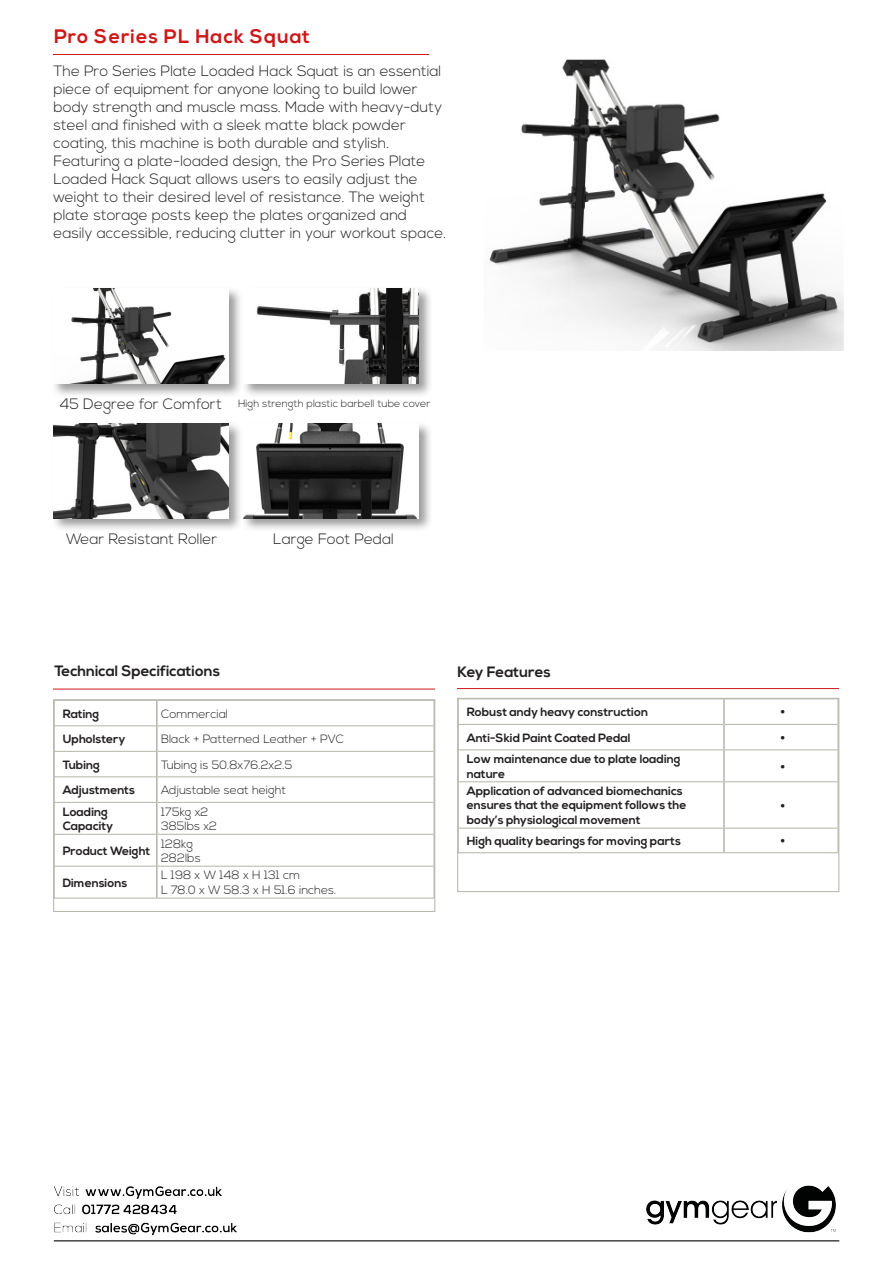
<style>
.page{position:relative;width:893px;height:1263px;background:#fff}
.page>*{position:absolute;margin:0;border:0;box-sizing:border-box;transform-origin:0 0}
.t1{font:700 19.5px "Nexa";letter-spacing:.05em;color:#ce1719}
.t2{font:300 18px "Nexa";color:#231f20}
.t3{font:300 15px/18px "Nexa";color:#231f20}
.t4{font:700 15px "Nexa";color:#231f20}
.t5{font:700 12px/14.4px "Nexa";color:#231f20}
.t6{font:300 12px "Nexa";color:#231f20}
.t7{font:300 10.5px "Nexa";color:#231f20}
</style>
<div class="page">
<img style="left:53px;top:1185px;width:787px;height:57px">
<hr style="left:53px;top:689px;width:382px;height:1px;background:#ce1719">
<hr style="left:54px;top:725px;width:102px;height:1px;background:#b4b4a8">
<hr style="left:158px;top:725px;width:275px;height:1px;background:#b4b4a8">
<hr style="left:54px;top:751px;width:102px;height:1px;background:#b4b4a8">
<hr style="left:158px;top:751px;width:275px;height:1px;background:#b4b4a8">
<hr style="left:54px;top:776px;width:102px;height:1px;background:#b4b4a8">
<hr style="left:158px;top:776px;width:275px;height:1px;background:#b4b4a8">
<hr style="left:54px;top:802px;width:102px;height:1px;background:#b4b4a8">
<hr style="left:158px;top:802px;width:275px;height:1px;background:#b4b4a8">
<hr style="left:54px;top:834px;width:102px;height:1px;background:#b4b4a8">
<hr style="left:158px;top:834px;width:275px;height:1px;background:#b4b4a8">
<hr style="left:54px;top:866px;width:102px;height:1px;background:#b4b4a8">
<hr style="left:158px;top:866px;width:275px;height:1px;background:#b4b4a8">
<hr style="left:54px;top:898px;width:103px;height:1px;background:#b4b4a8">
<hr style="left:157px;top:898px;width:278px;height:1px;background:#b4b4a8">
<hr style="left:156px;top:701px;width:2px;height:25px;background:#b4b4a8">
<hr style="left:156px;top:726px;width:2px;height:25px;background:#b4b4a8">
<hr style="left:156px;top:751px;width:2px;height:26px;background:#b4b4a8">
<hr style="left:156px;top:777px;width:2px;height:25px;background:#b4b4a8">
<hr style="left:156px;top:802px;width:2px;height:32px;background:#b4b4a8">
<hr style="left:156px;top:834px;width:2px;height:32px;background:#b4b4a8">
<hr style="left:156px;top:866px;width:2px;height:32px;background:#b4b4a8">
<div style="left:53px;top:699px;width:382px;height:213px;border:1px solid #b4b4a8"></div>
<hr style="left:457px;top:688px;width:382px;height:1px;background:#ce1719">
<hr style="left:458px;top:724px;width:265px;height:1px;background:#b4b4a8">
<hr style="left:725px;top:724px;width:112px;height:1px;background:#b4b4a8">
<hr style="left:458px;top:749px;width:265px;height:1px;background:#b4b4a8">
<hr style="left:725px;top:749px;width:112px;height:1px;background:#b4b4a8">
<hr style="left:458px;top:781px;width:265px;height:1px;background:#b4b4a8">
<hr style="left:725px;top:781px;width:112px;height:1px;background:#b4b4a8">
<hr style="left:458px;top:828px;width:265px;height:1px;background:#b4b4a8">
<hr style="left:725px;top:828px;width:112px;height:1px;background:#b4b4a8">
<hr style="left:458px;top:852px;width:266px;height:1px;background:#b4b4a8">
<hr style="left:724px;top:852px;width:115px;height:1px;background:#b4b4a8">
<hr style="left:723px;top:699px;width:2px;height:25px;background:#b4b4a8">
<hr style="left:723px;top:724px;width:2px;height:26px;background:#b4b4a8">
<hr style="left:723px;top:750px;width:2px;height:32px;background:#b4b4a8">
<hr style="left:723px;top:782px;width:2px;height:46px;background:#b4b4a8">
<hr style="left:723px;top:828px;width:2px;height:24px;background:#b4b4a8">
<div style="left:457px;top:698px;width:382px;height:194px;border:1px solid #b4b4a8"></div>
<img style="left:489px;top:59px;width:354px;height:291px">
<hr style="left:53px;top:54px;width:376px;height:1px;background:#ce1719">
<div style="left:52px;top:286px;width:191px;height:112px;background:#231f20;opacity:.45"></div>
<img style="left:54px;top:288px;width:175px;height:96px">
<div style="left:52px;top:421px;width:191px;height:112px;background:#231f20;opacity:.45"></div>
<img style="left:54px;top:423px;width:175px;height:95px">
<div style="left:241px;top:286px;width:192px;height:112px;background:#231f20;opacity:.45"></div>
<img style="left:244px;top:288px;width:175px;height:96px">
<div style="left:241px;top:421px;width:192px;height:112px;background:#231f20;opacity:.45"></div>
<img style="left:244px;top:423px;width:175px;height:95px">
<p class="t1" style="left:54px;top:25px;width:257px">Pro Series PL Hack Squat</p>
<p class="t3" style="left:53px;top:62px;width:390px">The Pro Series Plate Loaded Hack Squat is an essential piece of equipment for anyone looking to build lower body strength and muscle mass. Made with heavy-duty steel and finished with a sleek matte black powder coating, this machine is both durable and stylish.</p>
<p class="t3" style="left:53px;top:152px;width:394px">Featuring a plate-loaded design, the Pro Series Plate Loaded Hack Squat allows users to easily adjust the weight to their desired level of resistance. The weight plate storage posts keep the plates organized and easily accessible, reducing clutter in your workout space.</p>
<p class="t3" style="left:60px;top:396px;width:164px">45 Degree for Comfort</p>
<p class="t7" style="left:238px;top:398px;width:194px">High strength plastic barbell tube cover</p>
<p class="t3" style="left:66px;top:530px;width:153px">Wear Resistant Roller</p>
<p class="t3" style="left:273px;top:530px;width:122px">Large Foot Pedal</p>
<p class="t4" style="left:54px;top:662px;width:167px">Technical Specifications</p>
<p class="t5" style="left:63px;top:707px;width:38px">Rating</p>
<p class="t6" style="left:161px;top:706px;width:69px">Commercial</p>
<p class="t5" style="left:63px;top:732px;width:64px">Upholstery</p>
<p class="t6" style="left:161px;top:732px;width:184px">Black + Patterned Leather + PVC</p>
<p class="t5" style="left:63px;top:758px;width:39px">Tubing</p>
<p class="t6" style="left:161px;top:757px;width:133px">Tubing is 50.8x76.2x2.5</p>
<p class="t5" style="left:63px;top:783px;width:74px">Adjustments</p>
<p class="t6" style="left:161px;top:783px;width:127px">Adjustable seat height</p>
<p class="t5" style="left:63px;top:805px;width:52px">Loading<br>Capacity</p>
<p class="t6" style="left:161px;top:805px;width:49px">175kg x2</p>
<p class="t6" style="left:161px;top:819px;width:58px">385lbs x2</p>
<p class="t5" style="left:63px;top:844px;width:89px">Product Weight</p>
<p class="t5" style="left:63px;top:876px;width:66px">Dimensions</p>
<p class="t6" style="left:161px;top:836px;width:33px">128kg</p>
<p class="t6" style="left:161px;top:851px;width:41px">282lbs</p>
<p class="t6" style="left:161px;top:868px;width:141px">L 198 x W 148 x H 131 cm</p>
<p class="t6" style="left:161px;top:883px;width:177px">L 78.0 x W 58.3 x H 51.6 inches.</p>
<p class="t4" style="left:457px;top:663px;width:95px">Key Features</p>
<p class="t5" style="left:467px;top:705px;width:183px">Robust andy heavy construction</p>
<p class="t2" style="left:780px;top:702px;width:7px">•</p>
<p class="t5" style="left:467px;top:731px;width:165px">Anti-Skid Paint Coated Pedal</p>
<p class="t2" style="left:780px;top:727px;width:7px">•</p>
<p class="t5" style="left:467px;top:752px;width:215px">Low maintenance due to plate loading nature</p>
<p class="t2" style="left:780px;top:756px;width:7px">•</p>
<p class="t5" style="left:467px;top:784px;width:221px">Application of advanced biomechanics ensures that the equipment follows the body’s physiological movement</p>
<p class="t2" style="left:780px;top:795px;width:7px">•</p>
<p class="t5" style="left:467px;top:834px;width:216px">High quality bearings for moving parts</p>
<p class="t2" style="left:780px;top:831px;width:7px">•</p>
</div>
